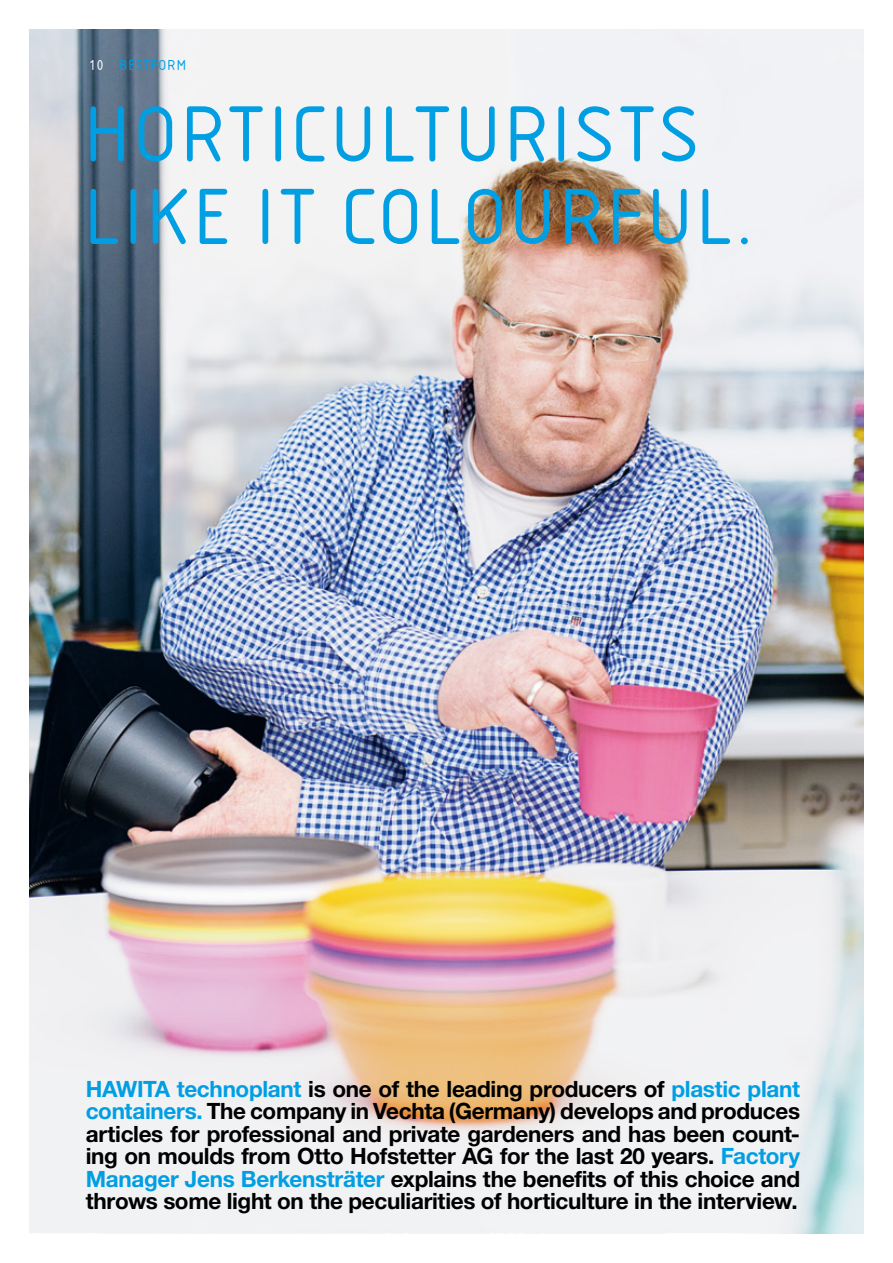
<style>
.page{position:relative;width:893px;height:1263px;background:#fff}
.page>*{position:absolute;margin:0;border:0;box-sizing:border-box;transform-origin:0 0}
.t1{font:82.5px/82.5px "Isonorm BEFOP";letter-spacing:.04em;color:#009ee3}
.t2{font:700 22.5px/22.5px "Helvetica Neue LT";letter-spacing:-.015em;color:#000;text-align:justify}
.t3{font:15px "Isonorm BEFOP";letter-spacing:.06em;color:#009ee3}
.s1{color:#fff}
.s2{color:#009ee3}
</style>
<div class="page">
<img style="left:30px;top:30px;width:833px;height:1203px">
<p class="t3" style="left:119px;top:57px;width:50px">RUBRIK</p>
<h1 class="t1" style="left:83px;top:93px;width:670px">HORTICULTURISTS<br>LIKE IT COLOURFUL.</h1>
<p class="t3" style="left:89px;top:57px;width:99px"><span class="s1">10</span> BESTFORM</p>
<p class="t2" style="left:86px;top:1077px;width:716px"><span class="s2">HAWITA technoplant</span> is one of the leading producers of <span class="s2">plastic plant containers.</span> The company in Vechta (Germany) develops and produces articles for professional and private gardeners and has been count&shy;ing on moulds from Otto Hofstetter AG for the last 20 years. <span class="s2">Factory Manager Jens Berkensträter</span> explains the benefits of this choice and throws some light on the peculiarities of horticulture in the interview.</p>
</div>
